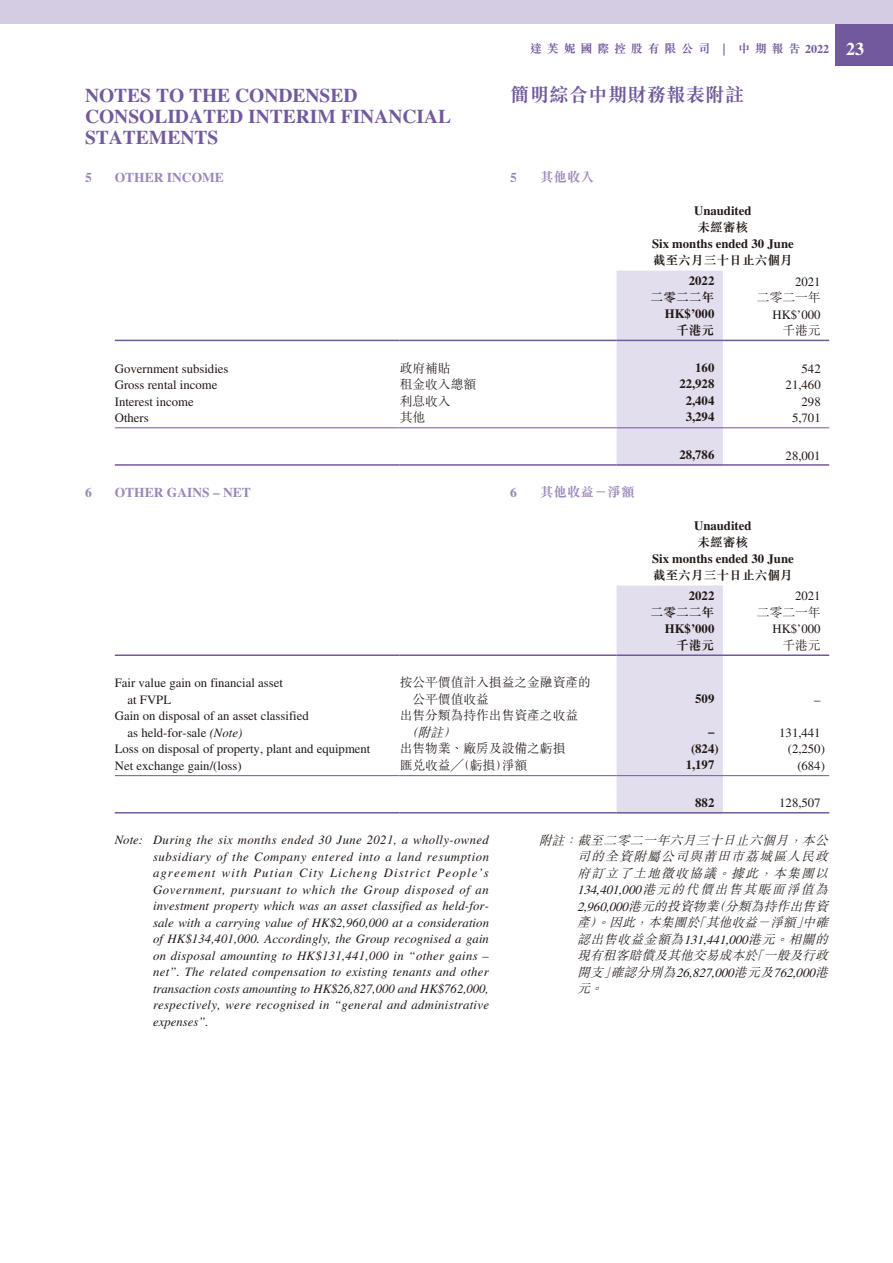
<style>
.page{position:relative;width:893px;height:1263px;background:#fff}
.page>*{position:absolute;margin:0;border:0;box-sizing:border-box;transform-origin:0 0}
.t1{font:700 19.5px/21px "Times LT Std";color:#72599d}
.t2{font:700 19.5px "M Sung HK";color:#72599d}
.t3{font:700 13.5px "Times LT Std";color:#9b87b9}
.t4{font:700 13.5px "M Sung HK";color:#9b87b9}
.t5{font:italic 12.75px/16.5px "Times LT Std";letter-spacing:.02em;color:#231916;text-align:justify}
.t6{font:12.75px/16.5px "Times LT Std";color:#231916}
.t7{font:italic 300 12.75px/16.5px "M Sung HK";color:#231916;text-align:justify}
.t8{font:700 12.75px "Times LT Std";color:#231916}
.t9{font:300 12.75px/16.5px "M Sung HK";color:#231916}
.t10{font:700 12.75px "M Sung HK";color:#231916}
.t11{font:italic 12.75px "Times LT Std";color:#231916}
.t12{font:700 12px "M Sung HK";letter-spacing:.4em;color:#72599d}
.s1{font-family:"Times LT Std"}
.s2{font-family:"Times LT Std";font-size:18px;color:#fff}
.s3{font-style:italic}
.s4{font-family:"Times LT Std";font-weight:400}
.s5{font-family:"M Sung HK";font-weight:300}
</style>
<div class="page">
<div style="left:836px;top:0;width:57px;height:66px;background:#72599d"></div>
<div style="left:0;top:0;width:893px;height:23px;background:#d4cce3"></div>
<div style="left:617px;top:271px;width:106px;height:193px;background:#e3deed"></div>
<hr style="left:115px;top:340px;width:285px;height:1px;background:#72599d">
<hr style="left:400px;top:340px;width:217px;height:1px;background:#72599d">
<hr style="left:617px;top:340px;width:106px;height:1px;background:#72599d">
<hr style="left:723px;top:340px;width:106px;height:1px;background:#72599d">
<hr style="left:115px;top:427px;width:285px;height:1px;background:#72599d">
<hr style="left:400px;top:427px;width:217px;height:1px;background:#72599d">
<hr style="left:617px;top:427px;width:106px;height:1px;background:#72599d">
<hr style="left:723px;top:427px;width:106px;height:1px;background:#72599d">
<hr style="left:115px;top:464px;width:285px;height:2px;background:#72599d">
<hr style="left:400px;top:464px;width:217px;height:2px;background:#72599d">
<hr style="left:617px;top:464px;width:106px;height:2px;background:#72599d">
<hr style="left:723px;top:464px;width:106px;height:2px;background:#72599d">
<div style="left:617px;top:585px;width:106px;height:227px;background:#e3deed"></div>
<hr style="left:115px;top:654px;width:285px;height:2px;background:#72599d">
<hr style="left:400px;top:654px;width:217px;height:2px;background:#72599d">
<hr style="left:617px;top:654px;width:106px;height:2px;background:#72599d">
<hr style="left:723px;top:654px;width:106px;height:2px;background:#72599d">
<hr style="left:115px;top:775px;width:285px;height:1px;background:#72599d">
<hr style="left:400px;top:775px;width:217px;height:1px;background:#72599d">
<hr style="left:617px;top:775px;width:106px;height:1px;background:#72599d">
<hr style="left:723px;top:775px;width:106px;height:1px;background:#72599d">
<hr style="left:115px;top:812px;width:285px;height:1px;background:#72599d">
<hr style="left:400px;top:812px;width:217px;height:1px;background:#72599d">
<hr style="left:617px;top:812px;width:106px;height:1px;background:#72599d">
<hr style="left:723px;top:812px;width:106px;height:1px;background:#72599d">
<p class="t12" style="left:530px;top:43px;width:336px">達芙妮國際控股有限公司 <span class="s1">|</span> 中期報告<span class="s1">2022</span> <span class="s2">23</span></p>
<h1 class="t1" style="left:85px;top:85px;width:368px">NOTES TO THE CONDENSED<br>CONSOLIDATED INTERIM FINANCIAL<br>STATEMENTS</h1>
<h1 class="t2" style="left:510px;top:85px;width:235px">簡明綜合中期財務報表附註</h1>
<p class="t3" style="left:85px;top:170px;width:8px">5</p>
<p class="t3" style="left:115px;top:170px;width:111px">OTHER INCOME</p>
<p class="t3" style="left:510px;top:170px;width:8px">5</p>
<p class="t4" style="left:540px;top:170px;width:55px">其他收入</p>
<p class="t8" style="left:694px;top:203px;width:59px">Unaudited</p>
<p class="t10" style="left:697px;top:221px;width:52px">未經審核</p>
<p class="t8" style="left:652px;top:236px;width:143px">Six months ended 30 June</p>
<p class="t10" style="left:653px;top:254px;width:142px">截至六月三十日止六個月</p>
<p class="t8" style="left:689px;top:273px;width:27px">2022</p>
<p class="t6" style="left:795px;top:273px;width:27px">2021</p>
<p class="t10" style="left:651px;top:291px;width:65px">二零二二年</p>
<p class="t9" style="left:757px;top:288px;width:65px">二零二一年</p>
<p class="t8" style="left:665px;top:306px;width:51px">HK$’000</p>
<p class="t6" style="left:772px;top:306px;width:50px">HK$’000</p>
<p class="t10" style="left:676px;top:324px;width:40px">千港元</p>
<p class="t9" style="left:782px;top:321px;width:40px">千港元</p>
<p class="t6" style="left:115px;top:360px;width:115px">Government subsidies</p>
<p class="t9" style="left:400px;top:359px;width:52px">政府補貼</p>
<p class="t8" style="left:695px;top:360px;width:21px">160</p>
<p class="t6" style="left:802px;top:360px;width:21px">542</p>
<p class="t6" style="left:115px;top:376px;width:104px">Gross rental income</p>
<p class="t9" style="left:400px;top:375px;width:78px">租金收入總額</p>
<p class="t8" style="left:679px;top:377px;width:37px">22,928</p>
<p class="t6" style="left:786px;top:376px;width:37px">21,460</p>
<p class="t6" style="left:115px;top:393px;width:80px">Interest income</p>
<p class="t9" style="left:400px;top:392px;width:52px">利息收入</p>
<p class="t8" style="left:686px;top:393px;width:30px">2,404</p>
<p class="t6" style="left:802px;top:393px;width:21px">298</p>
<p class="t6" style="left:115px;top:409px;width:35px">Others</p>
<p class="t9" style="left:400px;top:408px;width:27px">其他</p>
<p class="t8" style="left:686px;top:410px;width:30px">3,294</p>
<p class="t6" style="left:792px;top:409px;width:30px">5,701</p>
<p class="t8" style="left:679px;top:447px;width:37px">28,786</p>
<p class="t6" style="left:786px;top:447px;width:37px">28,001</p>
<p class="t3" style="left:85px;top:484px;width:8px">6</p>
<p class="t3" style="left:115px;top:484px;width:138px">OTHER GAINS – NET</p>
<p class="t3" style="left:510px;top:484px;width:8px">6</p>
<p class="t4" style="left:540px;top:485px;width:96px">其他收益－淨額</p>
<p class="t6" style="left:128px;top:675px;width:157px;text-indent:-13px">Fair value gain on financial asset at FVPL</p>
<p class="t9" style="left:412px;top:674px;width:180px;text-indent:-13px">按公平價值計入損益之金融資產的公平價值收益</p>
<p class="t8" style="left:694px;top:518px;width:59px">Unaudited</p>
<p class="t10" style="left:697px;top:535px;width:52px">未經審核</p>
<p class="t8" style="left:652px;top:551px;width:143px">Six months ended 30 June</p>
<p class="t10" style="left:653px;top:568px;width:142px">截至六月三十日止六個月</p>
<p class="t8" style="left:689px;top:588px;width:27px">2022</p>
<p class="t6" style="left:795px;top:588px;width:27px">2021</p>
<p class="t10" style="left:651px;top:606px;width:65px">二零二二年</p>
<p class="t9" style="left:757px;top:603px;width:65px">二零二一年</p>
<p class="t8" style="left:665px;top:621px;width:51px">HK$’000</p>
<p class="t6" style="left:772px;top:621px;width:50px">HK$’000</p>
<p class="t10" style="left:676px;top:639px;width:40px">千港元</p>
<p class="t9" style="left:782px;top:636px;width:40px">千港元</p>
<p class="t8" style="left:695px;top:691px;width:21px">509</p>
<p class="t6" style="left:814px;top:691px;width:8px">–</p>
<p class="t6" style="left:128px;top:708px;width:183px;text-indent:-13px">Gain on disposal of an asset classified as held-for-sale <span class="s3">(Note)</span></p>
<p class="t9" style="left:400px;top:707px;width:180px">出售分類為持作出售資產之收益</p>
<p class="t7" style="left:405px;top:723px;width:57px">（附註）</p>
<p class="t8" style="left:708px;top:724px;width:8px">–</p>
<p class="t6" style="left:779px;top:724px;width:43px">131,441</p>
<p class="t6" style="left:115px;top:741px;width:257px">Loss on disposal of property, plant and equipment</p>
<p class="t9" style="left:400px;top:740px;width:167px">出售物業、廠房及設備之虧損</p>
<p class="t8" style="left:691px;top:741px;width:29px">(824)</p>
<p class="t6" style="left:788px;top:741px;width:39px">(2,250)</p>
<p class="t6" style="left:115px;top:757px;width:128px">Net exchange gain/(loss)</p>
<p class="t9" style="left:400px;top:756px;width:129px">匯兌收益╱（虧損）淨額</p>
<p class="t8" style="left:686px;top:757px;width:30px">1,197</p>
<p class="t6" style="left:797px;top:757px;width:29px">(684)</p>
<p class="t8" style="left:695px;top:795px;width:21px">882</p>
<p class="t6" style="left:779px;top:795px;width:43px">128,507</p>
<p class="t5" style="left:153px;top:832px;width:338px;text-indent:-38px">Note: During the six months ended 30 June 2021, a wholly-owned subsidiary of the Company entered into a land resumption agreement with Putian City Licheng District People’s Government, pursuant to which the Group disposed of an investment property which was an asset classified as held-for&shy;sale with a carrying value of HK$2,960,000 at a consideration of HK$134,401,000. Accordingly, the Group recognised a gain on disposal amounting to HK$131,441,000 in “other gains – net”. The related compensation to existing tenants and other transaction costs amounting to HK$26,827,000 and HK$762,000, respectively, were recognised in “general and administrative expenses”.</p>
<p class="t7" style="left:577px;top:831px;width:257px;text-indent:-38px">附註：截至二零二一年六月三十日止六個月，本公司的全資附屬公司與莆田市荔城區人民政府訂立了土地徵收協議。據此，本集團以<span class="s4">134,401,000</span>港元的代價出售其賬面淨值為<span class="s4">2,960,000</span>港元的投資物業（分類為持作出售資產）。因此，本集團於「其他收益－淨額」中確認出售收益金額為<span class="s4">131,441,000</span>港元。相關的現有租客賠償及其他交易成本於「一般及行政</p>
<p class="t11" style="left:577px;top:965px;width:257px"><span class="s5">開支」確認分別為</span>26,827,000<span class="s5">港元及</span>762,000<span class="s5">港</span></p>
<p class="t7" style="left:577px;top:980px;width:31px">元。</p>
</div>
